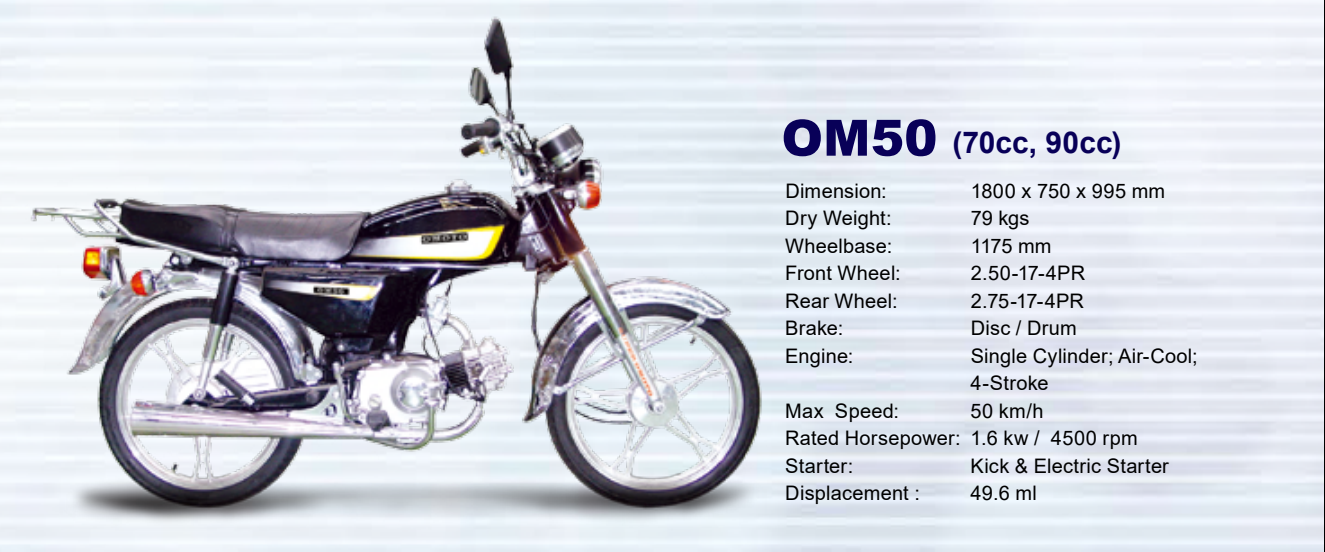
<style>
.page{position:relative;width:1325px;height:552px;background:#fff}
.page>*{position:absolute;margin:0;border:0;box-sizing:border-box;transform-origin:0 0}
.t1{font:900 50px "Arial";color:#080058}
.t2{font:700 30px "Arial";color:#080058}
.t3{font:20px/27.5px "Arial";letter-spacing:.01em;color:#000}
</style>
<div class="page">
<img style="left:0;top:0;width:1325px;height:551px">
<img style="left:15px;top:0;width:751px;height:530px">
<h1 class="t1" style="left:781px;top:101px;width:158px">OM50</h1>
<h2 class="t2" style="left:952px;top:121px;width:170px">(70cc, 90cc)</h2>
<p class="t3" style="left:785px;top:176px;width:117px">Dimension:<br>Dry Weight:<br>Wheelbase:<br>Front Wheel:<br>Rear Wheel:<br>Brake:<br>Engine:</p>
<p class="t3" style="left:785px;top:396px;width:177px">Max Speed:<br>Rated Horsepower:<br>Starter:<br>Displacement :</p>
<p class="t3" style="left:970px;top:176px;width:229px">1800 x 750 x 995 mm<br>79 kgs<br>1175 mm<br>2.50-17-4PR<br>2.75-17-4PR<br>Disc / Drum<br>Single Cylinder; Air-Cool;<br>4-Stroke<br>50 km/h<br>1.6 kw / 4500 rpm<br>Kick &amp; Electric Starter<br>49.6 ml</p>
</div>
